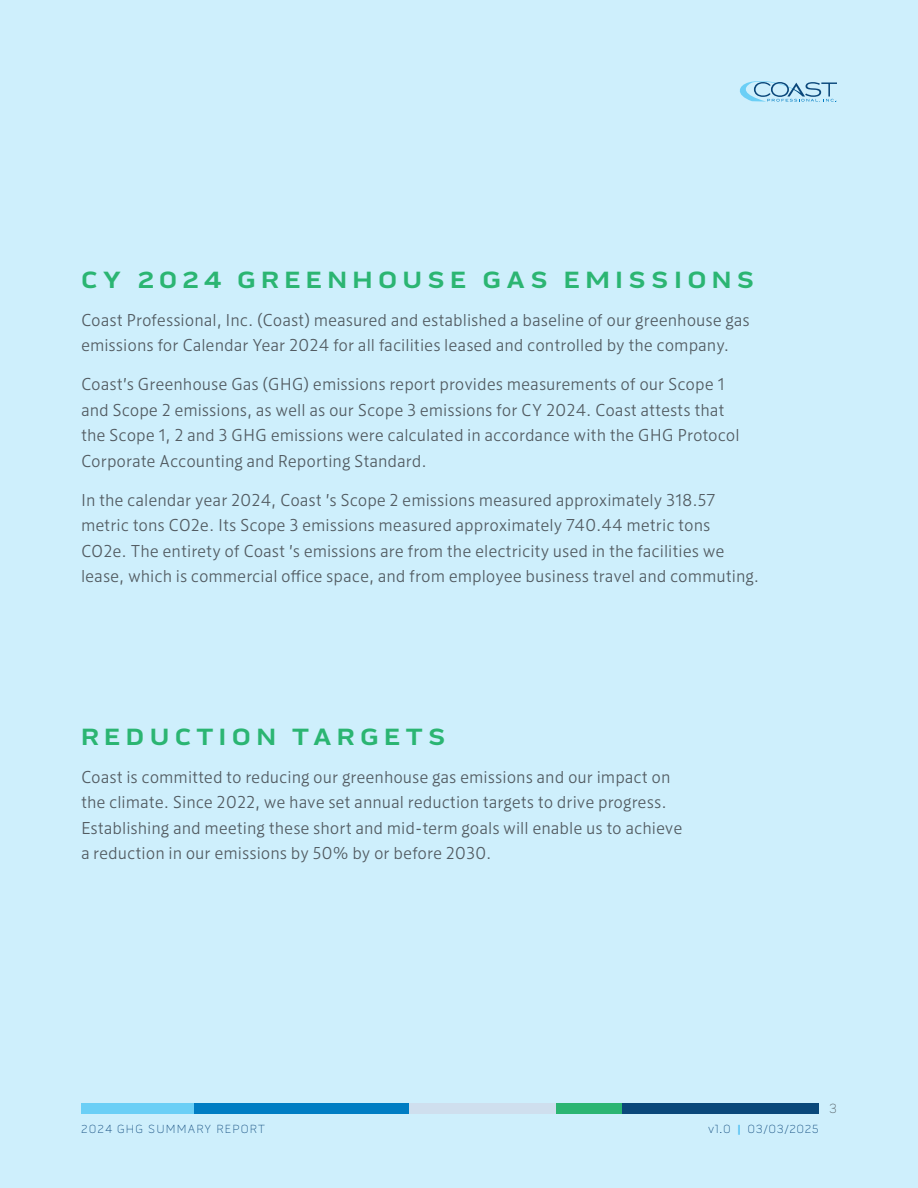
<style>
.page{position:relative;width:918px;height:1188px;background:#ceeffc}
.page>*{position:absolute;margin:0;border:0;box-sizing:border-box;transform-origin:0 0}
.t1{font:700 24px "Pill Gothic 900 mg";letter-spacing:.22em;color:#2bb572}
.t2{font:18px/25.5px "Kranto Light Text";color:#525b61}
.t3{font:100 13.5px "Pill Gothic 600 mg";color:#525b61}
.t4{font:100 12px "Pill Gothic 600 mg";letter-spacing:.1em;color:#0a487a}
.t5{font:100 12px "Pill Gothic 600 mg";letter-spacing:.05em;color:#0a487a}
.s1{font-weight:900;color:#6bcff6}
</style>
<div class="page">
<div style="left:193px;top:1103px;width:216px;height:11px;background:#007dc3"></div>
<div style="left:622px;top:1103px;width:197px;height:11px;background:#0a487a"></div>
<div style="left:81px;top:1103px;width:112px;height:11px;background:#6bcff6"></div>
<div style="left:409px;top:1103px;width:148px;height:11px;background:#cfdfee"></div>
<div style="left:557px;top:1103px;width:65px;height:11px;background:#2bb572"></div>
<svg style="left:740px;top:81px;width:97px;height:21px"></svg>
<h1 class="t1" style="left:81px;top:265px;width:675px">CY 2024 GREENHOUSE GAS EMISSIONS</h1>
<p class="t2" style="left:81px;top:307px;width:670px">Coast Professional, Inc. (Coast) measured and established a baseline of our greenhouse gas emissions for Calendar Year 2024 for all facilities leased and controlled by the company.</p>
<p class="t2" style="left:81px;top:371px;width:660px">Coast’s Greenhouse Gas (GHG) emissions report provides measurements of our Scope 1 and Scope 2 emissions, as well as our Scope 3 emissions for CY 2024. Coast attests that the Scope 1, 2 and 3 GHG emissions were calculated in accordance with the GHG Protocol Corporate Accounting and Reporting Standard.</p>
<p class="t2" style="left:81px;top:487px;width:680px">In the calendar year 2024, Coast ’s Scope 2 emissions measured approximately 318.57 metric tons CO2e. Its Scope 3 emissions measured approximately 740.44 metric tons CO2e. The entirety of Coast ’s emissions are from the electricity used in the facilities we lease, which is commercial office space, and from employee business travel and commuting.</p>
<h1 class="t1" style="left:81px;top:722px;width:366px">REDUCTION TARGETS</h1>
<p class="t2" style="left:81px;top:764px;width:603px">Coast is committed to reducing our greenhouse gas emissions and our impact on the climate. Since 2022, we have set annual reduction targets to drive progress.<br>Establishing and meeting these short and mid-term goals will enable us to achieve a reduction in our emissions by 50% by or before 2030.</p>
<p class="t4" style="left:81px;top:1122px;width:185px">2024 GHG SUMMARY REPORT</p>
<p class="t5" style="left:708px;top:1122px;width:112px">v1.0 <span class="s1">|</span> 03/03/2025</p>
<p class="t3" style="left:829px;top:1101px;width:9px">3</p>
</div>
